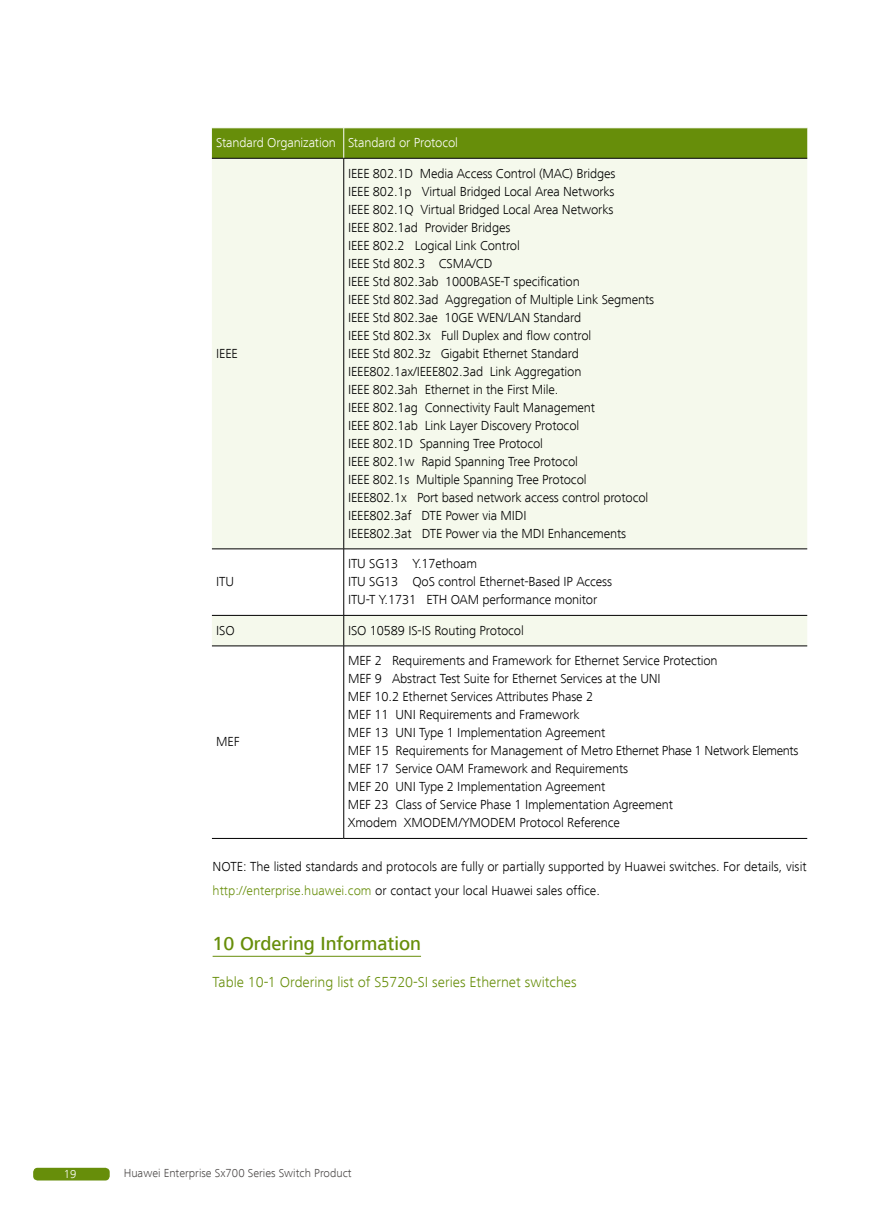
<style>
.page{position:relative;width:893px;height:1212px;background:#fff}
.page>*{position:absolute;margin:0;border:0;box-sizing:border-box;transform-origin:0 0}
.t1{font:500 19.5px "Frutiger Next LT";color:#678e0a}
.t2{font:300 15px "Frutiger Next LT";color:#678e0a}
.t3{font:300 13.5px/18px "Frutiger Next LT";letter-spacing:-.01em;color:#000}
.t4{font:300 13.5px "Frutiger Next LT";letter-spacing:-.01em;color:#fff}
.t5{font:300 12px "Frutiger Next LT";color:#4c4948}
.t6{font:300 12px "Frutiger Next LT";color:#fff}
.s1{color:#678e0a}
</style>
<div class="page">
<div style="left:212px;top:129px;width:595px;height:29px;background:#678e0a"></div>
<svg style="left:212px;top:159px;width:595px;height:487px;fill:#f5f9ec"></svg>
<hr style="left:343px;top:128px;width:1px;height:30px;background:#fff">
<hr style="left:212px;top:158px;width:132px;height:1px;background:#000">
<hr style="left:344px;top:158px;width:463px;height:1px;background:#000">
<hr style="left:343px;top:158px;width:1px;height:391px;background:#000">
<hr style="left:212px;top:549px;width:132px;height:1px;background:#000">
<hr style="left:344px;top:549px;width:463px;height:1px;background:#000">
<hr style="left:343px;top:549px;width:1px;height:66px;background:#000">
<hr style="left:212px;top:615px;width:132px;height:1px;background:#000">
<hr style="left:344px;top:615px;width:463px;height:1px;background:#000">
<hr style="left:343px;top:616px;width:1px;height:30px;background:#000">
<hr style="left:212px;top:646px;width:132px;height:1px;background:#000">
<hr style="left:344px;top:646px;width:463px;height:1px;background:#000">
<hr style="left:343px;top:646px;width:1px;height:192px;background:#000">
<hr style="left:212px;top:838px;width:132px;height:1px;background:#000">
<hr style="left:344px;top:838px;width:463px;height:1px;background:#000">
<hr style="left:213px;top:956px;width:208px;height:1px;background:#678e0a">
<div style="left:33px;top:1168px;width:77px;height:12px;background:#678e0a;border-radius:4px"></div>
<p class="t4" style="left:216px;top:135px;width:243px">Standard Organization Standard or Protocol</p>
<p class="t3" style="left:216px;top:344px;width:23px">IEEE</p>
<p class="t3" style="left:216px;top:573px;width:19px">ITU</p>
<p class="t3" style="left:348px;top:164px;width:308px">IEEE 802.1D Media Access Control (MAC) Bridges<br>IEEE 802.1p Virtual Bridged Local Area Networks<br>IEEE 802.1Q Virtual Bridged Local Area Networks<br>IEEE 802.1ad Provider Bridges<br>IEEE 802.2 Logical Link Control<br>IEEE Std 802.3 CSMA/CD<br>IEEE Std 802.3ab 1000BASE-T specification<br>IEEE Std 802.3ad Aggregation of Multiple Link Segments IEEE Std 802.3ae 10GE WEN/LAN Standard<br>IEEE Std 802.3x Full Duplex and flow control<br>IEEE Std 802.3z Gigabit Ethernet Standard IEEE802.1ax/IEEE802.3ad Link Aggregation<br>IEEE 802.3ah Ethernet in the First Mile.<br>IEEE 802.1ag Connectivity Fault Management<br>IEEE 802.1ab Link Layer Discovery Protocol<br>IEEE 802.1D Spanning Tree Protocol<br>IEEE 802.1w Rapid Spanning Tree Protocol<br>IEEE 802.1s Multiple Spanning Tree Protocol<br>IEEE802.1x Port based network access control protocol IEEE802.3af DTE Power via MIDI<br>IEEE802.3at DTE Power via the MDI Enhancements</p>
<p class="t3" style="left:348px;top:555px;width:266px">ITU SG13 Y.17ethoam<br>ITU SG13 QoS control Ethernet-Based IP Access<br>ITU-T Y.1731 ETH OAM performance monitor</p>
<p class="t3" style="left:216px;top:621px;width:20px">ISO</p>
<p class="t3" style="left:348px;top:621px;width:177px">ISO 10589 IS-IS Routing Protocol</p>
<p class="t3" style="left:348px;top:652px;width:452px">MEF 2 Requirements and Framework for Ethernet Service Protection<br>MEF 9 Abstract Test Suite for Ethernet Services at the UNI<br>MEF 10.2 Ethernet Services Attributes Phase 2<br>MEF 11 UNI Requirements and Framework<br>MEF 13 UNI Type 1 Implementation Agreement<br>MEF 15 Requirements for Management of Metro Ethernet Phase 1 Network Elements MEF 17 Service OAM Framework and Requirements<br>MEF 20 UNI Type 2 Implementation Agreement<br>MEF 23 Class of Service Phase 1 Implementation Agreement<br>Xmodem XMODEM/YMODEM Protocol Reference</p>
<p class="t3" style="left:213px;top:854px;width:596px;line-height:24px">NOTE: The listed standards and protocols are fully or partially supported by Huawei switches. For details, visit <span class="s1">http://enterprise.huawei.com</span> or contact your local Huawei sales office.</p>
<h1 class="t1" style="left:213px;top:932px;width:210px">10 Ordering Information</h1>
<p class="t2" style="left:213px;top:973px;width:366px">Table 10-1 Ordering list of S5720-SI series Ethernet switches</p>
<p class="t3" style="left:216px;top:733px;width:25px">MEF</p>
<p class="t6" style="left:64px;top:1167px;width:14px">19</p>
<p class="t5" style="left:124px;top:1167px;width:229px">Huawei Enterprise Sx700 Series Switch Product</p>
</div>
